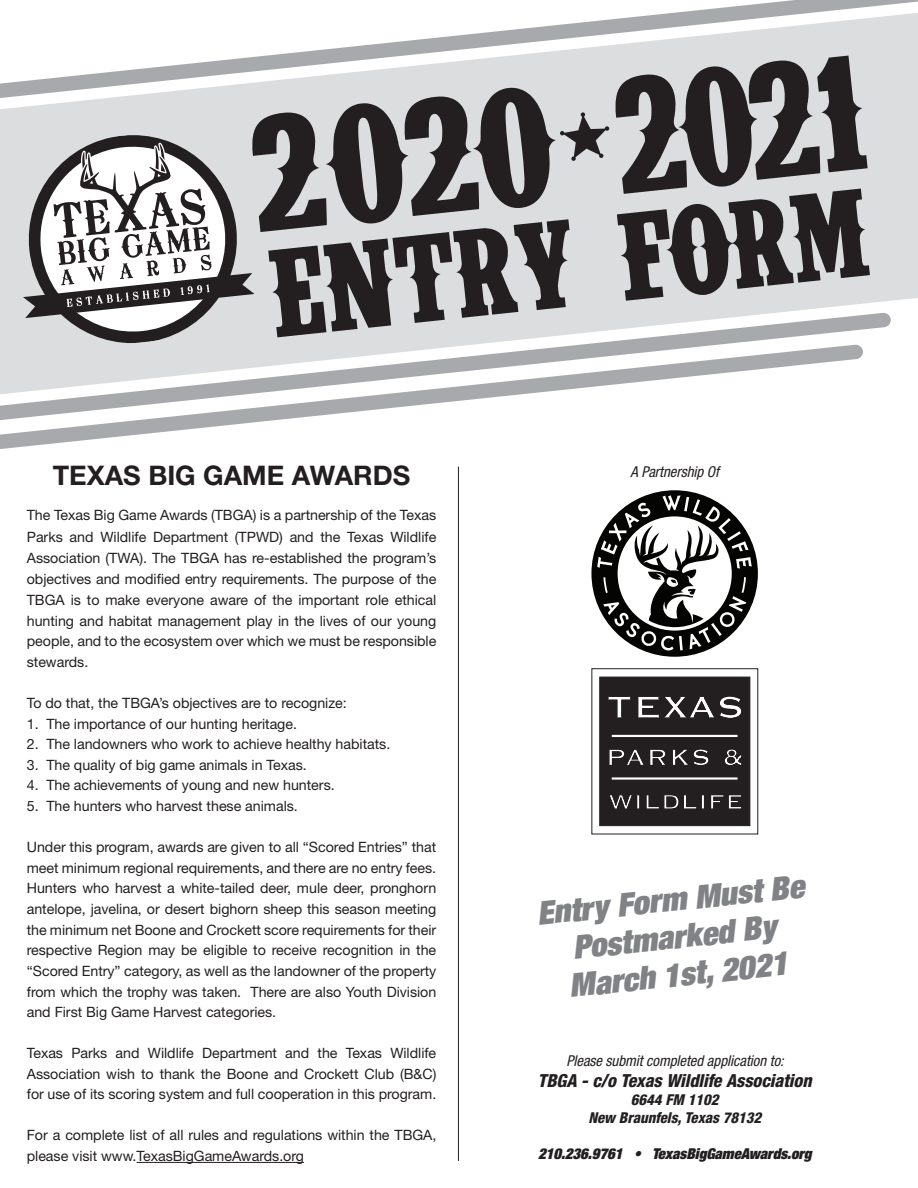
<style>
.page{position:relative;width:918px;height:1188px;background:#fff}
.page>*{position:absolute;margin:0;border:0;box-sizing:border-box;transform-origin:0 0}
.t1{font:194.7px "IFCINSANERODEO";color:#231f20;scale:1.3 1}
.t2{font:148.5px "IFCINSANERODEO";color:#231f20;scale:1.2 1}
.t3{font:italic 900 condensed 32.55px "Helvetica Neue LT Std";color:#808285}
.t4{font:700 27px "Helvetica Neue LT Std";color:#231f20}
.t5{font:italic 800 condensed 18px "Helvetica Neue LT Std";letter-spacing:-.005em;color:#231f20}
.t6{font:italic condensed 15px "Helvetica Neue LT Std";letter-spacing:-.005em;color:#231f20}
.t7{font:italic 900 condensed 15px "Helvetica Neue LT Std";letter-spacing:-.005em;color:#231f20}
.t8{font:italic 800 condensed 15px "Helvetica Neue LT Std";letter-spacing:-.005em;color:#231f20}
.t9{font:14.25px/20.7px "Helvetica Neue LT Std";color:#231f20;text-align:justify}
</style>
<div class="page">
<div style="left:0;top:98px;width:918px;height:214px;background:#dcdddf"></div>
<svg style="left:0;top:312px;width:891px;height:32px;fill:#dcdddf"></svg>
<svg style="left:0;top:344px;width:863px;height:195px"></svg>
<svg style="left:0;top:0;width:918px;height:98px"></svg>
<hr style="left:137px;top:1162px;width:167px;height:1px;background:#231f20">
<svg style="left:23px;top:130px;width:219px;height:219px;background:#c2c3c5"></svg>
<svg style="left:23px;top:143px;width:232px;height:193px"></svg>
<hr style="left:458px;top:467px;width:1px;height:694px;background:#231f20">
<svg style="left:592px;top:491px;width:166px;height:166px"></svg>
<svg style="left:592px;top:668px;width:166px;height:166px"></svg>
<hr style="left:612px;top:777px;width:126px;height:3px;background:#fff">
<hr style="left:612px;top:735px;width:126px;height:2px;background:#fff">
<p class="t1" style="left:246px;top:96px;width:473px;rotate:-6deg">2020-2021</p>
<p class="t2" style="left:266px;top:234px;width:503px;rotate:-6deg">ENTRY FORM</p>
<p class="t4" style="left:53px;top:459px;width:359px">TEXAS BIG GAME AWARDS</p>
<p class="t9" style="left:27px;top:504px;width:411px">The Texas Big Game Awards (TBGA) is a partnership of the Texas Parks and Wildlife Department (TPWD) and the Texas Wildlife Association (TWA). The TBGA has re-established the program’s objectives and modified entry requirements. The purpose of the TBGA is to make everyone aware of the important role ethical hunting and habitat management play in the lives of our young people, and to the ecosystem over which we must be responsible stewards.</p>
<p class="t9" style="left:27px;top:692px;width:322px">To do that, the TBGA’s objectives are to recognize:</p>
<p class="t9" style="left:27px;top:713px;width:272px">1. The importance of our hunting heritage.</p>
<p class="t9" style="left:27px;top:734px;width:365px">2. The landowners who work to achieve healthy habitats.</p>
<p class="t9" style="left:27px;top:754px;width:281px">3. The quality of big game animals in Texas.</p>
<p class="t9" style="left:27px;top:775px;width:309px">4. The achievements of young and new hunters.</p>
<p class="t9" style="left:27px;top:796px;width:273px">5. The hunters who harvest these animals.</p>
<p class="t9" style="left:27px;top:836px;width:411px">Under this program, awards are given to all “Scored Entries” that meet minimum regional requirements, and there are no entry fees.<br>Hunters who harvest a white-tailed deer, mule deer, pronghorn antelope, javelina, or desert bighorn sheep this season meeting the minimum net Boone and Crockett score requirements for their respective Region may be eligible to receive recognition in the “Scored Entry” category, as well as the landowner of the property from which the trophy was taken. There are also Youth Division and First Big Game Harvest categories.</p>
<p class="t9" style="left:27px;top:1043px;width:411px">Texas Parks and Wildlife Department and the Texas Wildlife Association wish to thank the Boone and Crockett Club (B&amp;C) for use of its scoring system and full cooperation in this program.</p>
<p class="t9" style="left:27px;top:1125px;width:411px">For a complete list of all rules and regulations within the TBGA, please visit www.TexasBigGameAwards.org</p>
<p class="t6" style="left:631px;top:463px;width:90px">A Partnership Of</p>
<p class="t3" style="left:535px;top:893px;width:270px;rotate:-6deg">Entry Form Must Be</p>
<p class="t3" style="left:570px;top:927px;width:206px;rotate:-6deg">Postmarked By</p>
<p class="t3" style="left:567px;top:965px;width:221px;rotate:-6deg">March 1st, 2021</p>
<p class="t6" style="left:566px;top:1052px;width:219px">Please submit completed application to:</p>
<p class="t5" style="left:538px;top:1070px;width:275px">TBGA - c/o Texas Wildlife Association</p>
<p class="t8" style="left:631px;top:1091px;width:89px">6644 FM 1102</p>
<p class="t8" style="left:588px;top:1109px;width:174px">New Braunfels, Texas 78132</p>
<p class="t7" style="left:538px;top:1144px;width:275px">210.236.9761 • TexasBigGameAwards.org</p>
</div>
